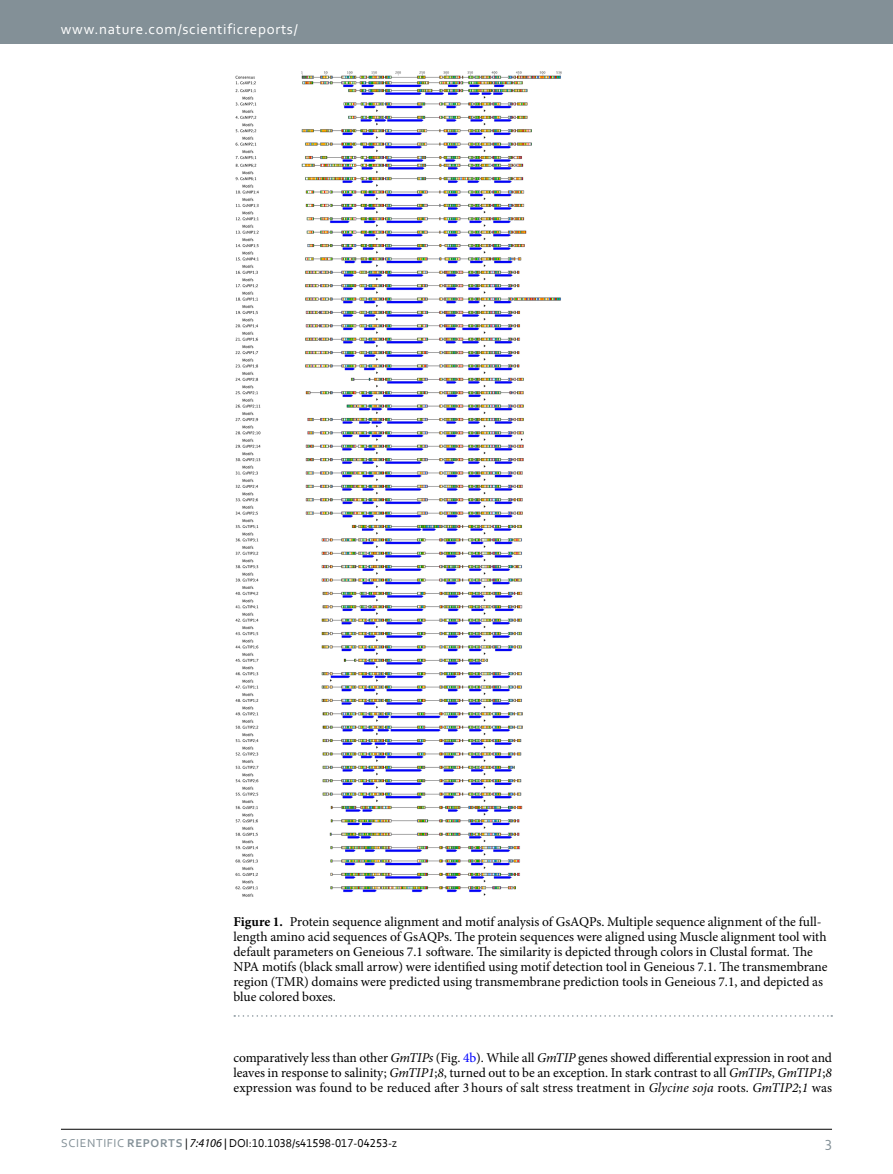
<style>
.page{position:relative;width:893px;height:1174px;background:#fff}
.page>*{position:absolute;margin:0;border:0;box-sizing:border-box;transform-origin:0 0}
.t1{font:15px "Corbel 2";letter-spacing:.045em;color:#fff}
.t2{font:15px "Corbel 2";color:#839097}
.t3{font:13.5px/15px "Minion Pro";color:#000;text-align:justify}
.t4{font:12px "Corbel";color:#000}
.s1{font-weight:700}
.s2{font-style:italic}
.s3{color:#00f}
.s4{font-family:"Corbel 2";color:#839097}
.s5{font-family:"Corbel Bold 2";color:#839097}
.s6{font-family:"Corbel 2"}
.s7{font-family:"Myriad Pro";font-style:italic}
</style>
<div class="page">
<div style="left:0;top:0;width:893px;height:43px;background:#839097"></div>
<hr style="left:61px;top:1129px;width:771px;height:1px;background:#000">
<img style="left:235px;top:71px;width:327px;height:826px">
<svg style="left:234px;top:1015px;width:598px;height:1px"></svg>
<p class="t1" style="left:61px;top:19px;width:238px">www.nature.com/scientificreports/</p>
<p class="t3" style="left:233px;top:914px;width:596px;text-align:left"><span class="s1">Figure 1.</span> Protein sequence alignment and motif analysis of GsAQPs. Multiple sequence alignment of the full&shy;length amino acid sequences of GsAQPs. The protein sequences were aligned using Muscle alignment tool with default parameters on Geneious 7.1 software. The similarity is depicted through colors in Clustal format. The NPA motifs (black small arrow) were identified using motif detection tool in Geneious 7.1. The transmembrane region (TMR) domains were predicted using transmembrane prediction tools in Geneious 7.1, and depicted as blue colored boxes.</p>
<p class="t3" style="left:233px;top:1050px;width:600px">comparatively less than other <span class="s2">GmTIPs</span> (Fig. <span class="s3">4b</span>). While all <span class="s2">GmTIP</span> genes showed differential expression in root and leaves in response to salinity; <span class="s2">GmTIP1</span>;<span class="s2">8</span>, turned out to be an exception. In stark contrast to all <span class="s2">GmTIPs</span>, <span class="s2">GmTIP1</span>;<span class="s2">8 </span>expression was found to be reduced after 3 hours of salt stress treatment in <span class="s2">Glycine soja</span> roots. <span class="s2">GmTIP2</span>;<span class="s2">1</span> was</p>
<p class="t4" style="left:61px;top:1135px;width:337px"><span class="s4">SCIEntIfIC</span> <span class="s5">REPORTS</span> <span class="s6">|</span> <span class="s7">7:4106</span> | DOI:10.1038/s41598-017-04253-z</p>
<p class="t2" style="left:825px;top:1132px;width:8px">3</p>
</div>
